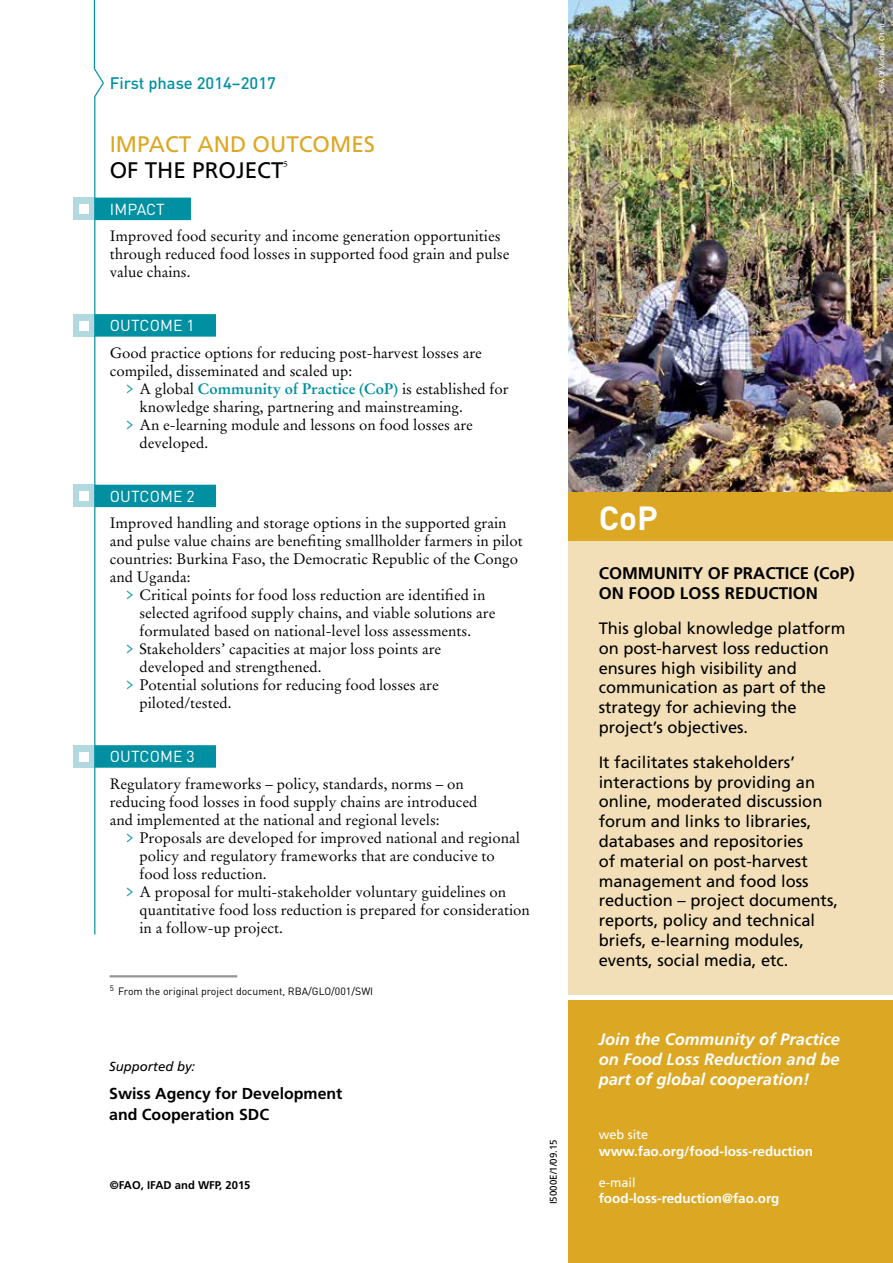
<style>
.page{position:relative;width:893px;height:1263px;background:#fff}
.page>*{position:absolute;margin:0;border:0;box-sizing:border-box;transform-origin:0 0}
.t1{font:700 33px "DIN Pro";color:#fff}
.t2{font:22.5px "Frutiger LT Std";color:#dca723}
.t3{font:22.5px "Frutiger LT Std";color:#000}
.t4{font:700 16.8px/20.1px "Frutiger LT Std";color:#000}
.t5{font:16.5px/19.8px "Frutiger LT Std";color:#000}
.t6{font:italic 700 16.5px/19.8px "Frutiger LT Std";color:#fff;text-align:justify}
.t7{font:500 16.5px "DIN Pro";color:#0090a1}
.t8{font:700 15.9px/21px "Frutiger LT Std";color:#000}
.t9{font:15.75px "DIN Pro";letter-spacing:.01em;color:#fff}
.t10{font:15px/18px "Stempel Garamond LT Std";color:#000}
.t11{font:700 15px "Stempel Garamond LT Std";color:#0090a1}
.t12{font:700 13.5px "Frutiger LT Std";color:#fff}
.t13{font:italic 13.2px "Frutiger LT Std";color:#000}
.t14{font:12.75px "Frutiger LT Std";color:#fff}
.t15{font:700 11.25px "Frutiger LT Std";color:#000}
.t16{font:10.5px "DIN Pro";color:#000}
.t17{font:9.75px "Frutiger LT Std";color:#000}
.t18{font:8.7px "Stempel Garamond LT Std";color:#000}
.t19{font:7.5px "Frutiger LT Std";color:#fff}
.s1{font-family:"Buttoneer";font-weight:400;font-size:12px}
.s2{font-weight:400;color:#000}
.s3{font-family:"Buttoneer";font-size:12px;color:#0090a1}
</style>
<div class="page">
<div style="left:569px;top:484px;width:324px;height:511px;background:#f2dfb7"></div>
<div style="left:73px;top:198px;width:21px;height:22px;background:#b2d9df"></div>
<div style="left:79px;top:204px;width:9px;height:10px;background:#fff"></div>
<div style="left:73px;top:314px;width:21px;height:23px;background:#b2d9df"></div>
<div style="left:79px;top:321px;width:9px;height:9px;background:#fff"></div>
<div style="left:73px;top:485px;width:21px;height:22px;background:#b2d9df"></div>
<div style="left:79px;top:491px;width:9px;height:10px;background:#fff"></div>
<div style="left:73px;top:745px;width:21px;height:23px;background:#b2d9df"></div>
<div style="left:79px;top:752px;width:9px;height:9px;background:#fff"></div>
<div style="left:95px;top:198px;width:96px;height:22px;background:#0090a1"></div>
<div style="left:95px;top:314px;width:121px;height:23px;background:#0090a1"></div>
<div style="left:95px;top:485px;width:121px;height:22px;background:#0090a1"></div>
<div style="left:95px;top:745px;width:121px;height:23px;background:#0090a1"></div>
<hr style="left:110px;top:975px;width:127px;height:2px;background:#939598">
<svg style="left:93px;top:0;width:12px;height:935px"></svg>
<div style="left:569px;top:490px;width:324px;height:51px;background:#dca723"></div>
<div style="left:569px;top:1001px;width:324px;height:262px;background:#dca723"></div>
<img style="left:569px;top:0;width:324px;height:492px">
<p class="t7" style="left:110px;top:72px;width:168px">First phase 2014–2017</p>
<h2 class="t2" style="left:110px;top:131px;width:267px">IMPACT AND OUTCOMES</h2>
<h2 class="t3" style="left:110px;top:157px;width:175px">OF THE PROJECT</h2>
<p class="t18" style="left:284px;top:159px;width:6px">5</p>
<p class="t9" style="left:110px;top:198px;width:62px">Impact<sup>5</sup></p>
<p class="t10" style="left:110px;top:227px;width:401px">Improved food security and income generation opportunities through reduced food losses in supported food grain and pulse value chains.</p>
<p class="t9" style="left:110px;top:315px;width:87px">Outcome 1</p>
<p class="t10" style="left:110px;top:344px;width:374px">Good practice options for reducing post-harvest losses are compiled, disseminated and scaled up:</p>
<p class="t11" style="left:127px;top:379px;width:383px"><span class="s1">³</span> <span class="s2">A global</span> Community of Practice (CoP) <span class="s2">is established for</span></p>
<p class="t10" style="left:139px;top:398px;width:325px">knowledge sharing, partnering and mainstreaming.</p>
<p class="t10" style="left:127px;top:416px;width:348px"><span class="s3">³</span> An e-learning module and lessons on food losses are</p>
<p class="t10" style="left:139px;top:434px;width:70px">developed.</p>
<p class="t9" style="left:110px;top:485px;width:87px">Outcome 2</p>
<p class="t10" style="left:110px;top:514px;width:398px">Improved handling and storage options in the supported grain</p>
<p class="t10" style="left:110px;top:532px;width:414px">and pulse value chains are benefiting smallholder farmers in pilot</p>
<p class="t10" style="left:110px;top:550px;width:410px">countries: Burkina Faso, the Democratic Republic of the Congo</p>
<p class="t10" style="left:110px;top:568px;width:82px">and Uganda:</p>
<p class="t10" style="left:127px;top:586px;width:360px"><span class="s3">³</span> Critical points for food loss reduction are identified in</p>
<p class="t10" style="left:139px;top:604px;width:357px">selected agrifood supply chains, and viable solutions are</p>
<p class="t10" style="left:139px;top:622px;width:333px">formulated based on national-level loss assessments.</p>
<p class="t10" style="left:127px;top:640px;width:316px"><span class="s3">³</span> Stakeholders’ capacities at major loss points are</p>
<p class="t10" style="left:139px;top:658px;width:184px">developed and strengthened.</p>
<p class="t10" style="left:127px;top:676px;width:313px"><span class="s3">³</span> Potential solutions for reducing food losses are</p>
<p class="t10" style="left:139px;top:694px;width:94px">piloted/tested.</p>
<p class="t9" style="left:110px;top:746px;width:87px">Outcome 3</p>
<p class="t10" style="left:110px;top:775px;width:369px">Regulatory frameworks – policy, standards, norms – on reducing food losses in food supply chains are introduced and implemented at the national and regional levels:</p>
<p class="t10" style="left:127px;top:829px;width:395px"><span class="s3">³</span> Proposals are developed for improved national and regional</p>
<p class="t10" style="left:139px;top:847px;width:357px">policy and regulatory frameworks that are conducive to</p>
<p class="t10" style="left:139px;top:865px;width:129px">food loss reduction.</p>
<p class="t10" style="left:127px;top:883px;width:381px"><span class="s3">³</span> A proposal for multi-stakeholder voluntary guidelines on</p>
<p class="t10" style="left:139px;top:901px;width:392px">quantitative food loss reduction is prepared for consideration</p>
<p class="t10" style="left:139px;top:919px;width:145px">in a follow-up project.</p>
<p class="t16" style="left:110px;top:984px;width:265px"><sup>5</sup> From the original project document, RBA/GLO/001/SWI</p>
<p class="t13" style="left:109px;top:1059px;width:88px">Supported by:</p>
<p class="t8" style="left:109px;top:1083px;width:235px">Swiss Agency for Development and Cooperation SDC</p>
<p class="t15" style="left:110px;top:1178px;width:142px">©FAO, IFAD and WFP, 2015</p>
<p class="t17" style="left:548px;top:1204px;width:67px;rotate:-90deg">I5000E/1/09.15</p>
<p class="t19" style="left:877px;top:93px;width:71px;rotate:-90deg">©FAO/Michael Otim</p>
<h1 class="t1" style="left:599px;top:496px;width:61px">CoP</h1>
<p class="t4" style="left:599px;top:563px;width:257px">COMMUNITY OF PRACTICE (CoP)<br>ON FOOD LOSS REDUCTION</p>
<p class="t5" style="left:599px;top:618px;width:248px">This global knowledge platform on post-harvest loss reduction ensures high visibility and communication as part of the strategy for achieving the project’s objectives.</p>
<p class="t5" style="left:599px;top:752px;width:241px">It facilitates stakeholders’ interactions by providing an online, moderated discussion forum and links to libraries, databases and repositories<br>of material on post-harvest management and food loss reduction – project documents, reports, policy and technical briefs, e-learning modules, events, social media, etc.</p>
<p class="t6" style="left:599px;top:1029px;width:243px">Join the Community of Practice on Food Loss Reduction and be part of global cooperation!</p>
<p class="t14" style="left:599px;top:1127px;width:51px">web site</p>
<p class="t12" style="left:599px;top:1143px;width:216px">www.fao.org/food-loss-reduction</p>
<p class="t14" style="left:599px;top:1175px;width:38px">e-mail</p>
<p class="t12" style="left:599px;top:1191px;width:182px">food-loss-reduction@fao.org</p>
</div>
